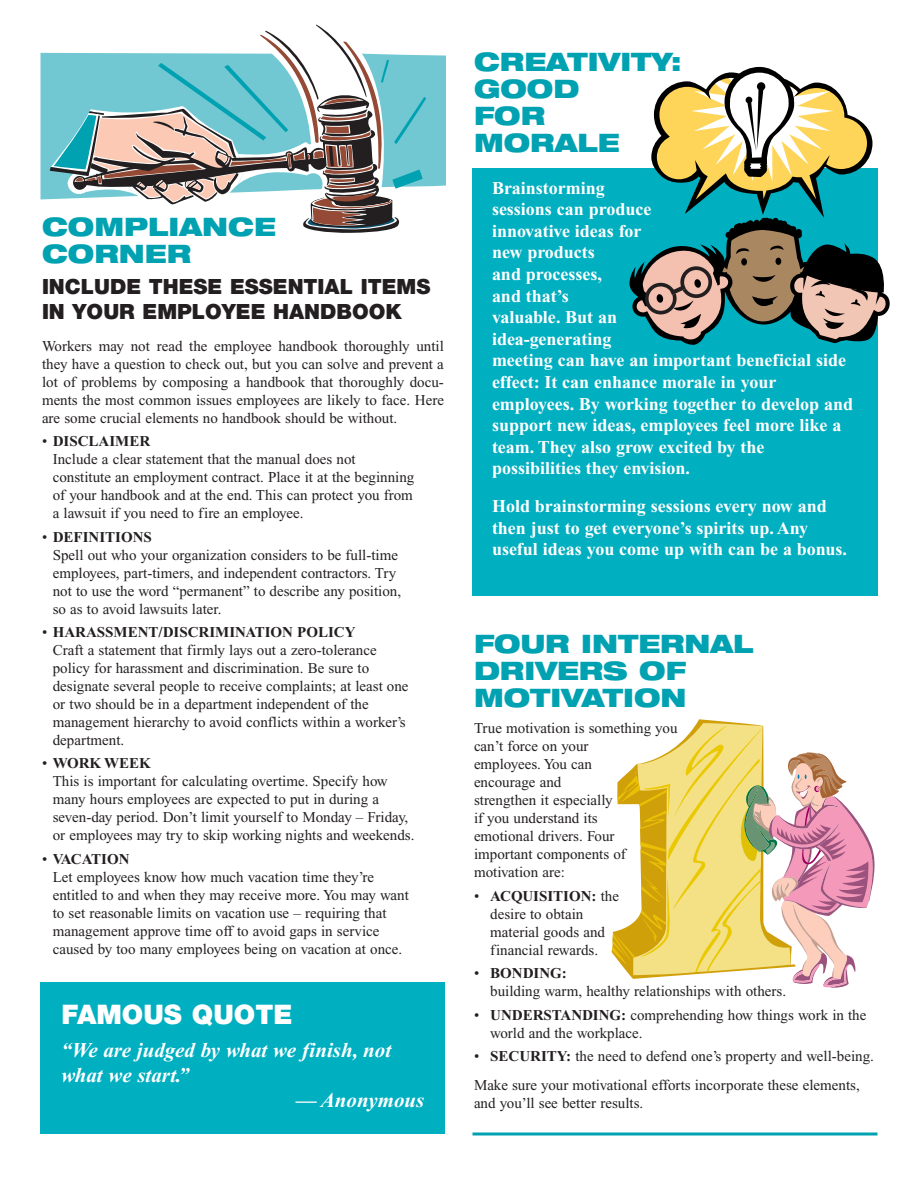
<style>
.page{position:relative;width:918px;height:1188px;background:#fff}
.page>*{position:absolute;margin:0;border:0;box-sizing:border-box;transform-origin:0 0}
.t1{font:900 27px "Helvetica Neue";color:#fff}
.t2{font:900 expanded 25.5px/27px "Helvetica Neue";color:#00a2b2}
.t3{font:italic 700 21px/25.2px "Times New Roman";color:#fff}
.t4{font:900 21px/25.2px "Helvetica Neue";color:#231f20}
.t5{font:700 18px/21.6px "Times New Roman";color:#fff}
.t6{font:15px/18px "Times New Roman";color:#231f20}
.s1{font-weight:700}
</style>
<div class="page">
<div style="left:472px;top:168px;width:406px;height:427px;background:#00afc0"></div>
<svg style="left:40px;top:53px;width:406px;height:146px;background:#7dccd6"></svg>
<svg style="left:50px;top:25px;width:376px;height:208px"></svg>
<div style="left:40px;top:983px;width:406px;height:151px;background:#00afc0"></div>
<svg style="left:629px;top:67px;width:261px;height:278px"></svg>
<svg style="left:612px;top:723px;width:263px;height:265px"></svg>
<svg style="left:472px;top:1132px;width:406px;height:4px;background:#3fb9c5"></svg>
<h2 class="t2" style="left:42px;top:216px;width:235px">COMPLIANCE<br>CORNER</h2>
<h3 class="t4" style="left:42px;top:276px;width:390px">INCLUDE THESE ESSENTIAL ITEMS<br>IN YOUR EMPLOYEE HANDBOOK</h3>
<p class="t6" style="left:42px;top:338px;width:404px;text-align:justify">Workers may not read the employee handbook thoroughly until they have a question to check out, but you can solve and prevent a lot of problems by composing a handbook that thoroughly docu&shy;ments the most common issues employees are likely to face. Here are some crucial elements no handbook should be without.</p>
<p class="t6" style="left:53px;top:434px;width:363px;text-indent:-11px">• <span class="s1">DISCLAIMER<br></span>Include a clear statement that the manual does not constitute an employment contract. Place it at the beginning of your handbook and at the end. This can protect you from a lawsuit if you need to fire an employee.</p>
<p class="t6" style="left:53px;top:529px;width:350px;text-indent:-11px">• <span class="s1">DEFINITIONS<br></span>Spell out who your organization considers to be full-time employees, part-timers, and independent contractors. Try not to use the word “permanent” to describe any position, so as to avoid lawsuits later.</p>
<p class="t6" style="left:53px;top:624px;width:357px;text-indent:-11px">• <span class="s1">HARASSMENT/DISCRIMINATION POLICY<br></span>Craft a statement that firmly lays out a zero-tolerance policy for harassment and discrimination. Be sure to designate several people to receive complaints; at least one or two should be in a department independent of the management hierarchy to avoid conflicts within a worker’s department.</p>
<p class="t6" style="left:53px;top:756px;width:363px;text-indent:-11px">• <span class="s1">WORK WEEK<br></span>This is important for calculating overtime. Specify how many hours employees are expected to put in during a seven-day period. Don’t limit yourself to Monday – Friday, or employees may try to skip working nights and weekends.</p>
<p class="t6" style="left:53px;top:851px;width:358px;text-indent:-11px">• <span class="s1">VACATION<br></span>Let employees know how much vacation time they’re entitled to and when they may receive more. You may want to set reasonable limits on vacation use – requiring that management approve time off to avoid gaps in service caused by too many employees being on vacation at once.</p>
<h1 class="t1" style="left:62px;top:1005px;width:232px">FAMOUS QUOTE</h1>
<h3 class="t3" style="left:62px;top:1039px;width:331px">“We are judged by what we finish, not what we start.”</h3>
<h3 class="t3" style="left:296px;top:1090px;width:130px">— Anonymous</h3>
<h2 class="t2" style="left:474px;top:51px;width:209px">CREATIVITY:<br>GOOD<br>FOR<br>MORALE</h2>
<p class="t5" style="left:492px;top:179px;width:363px">Brainstorming<br>sessions can produce<br>innovative ideas for<br>new products<br>and processes,<br>and that’s<br>valuable. But an<br>idea-generating<br>meeting can have an important beneficial side effect: It can enhance morale in your employees. By working together to develop and support new ideas, employees feel more like a team. They also grow excited by the possibilities they envision.</p>
<p class="t5" style="left:492px;top:497px;width:357px">Hold brainstorming sessions every now and then just to get everyone’s spirits up. Any useful ideas you come up with can be a bonus.</p>
<h2 class="t2" style="left:474px;top:633px;width:281px">FOUR INTERNAL<br>DRIVERS OF<br>MOTIVATION</h2>
<p class="t6" style="left:474px;top:721px;width:205px">True motivation is something you can’t force on your<br>employees. You can<br>encourage and<br>strengthen it especially<br>if you understand its<br>emotional drivers. Four<br>important components of motivation are:</p>
<p class="t6" style="left:490px;top:888px;width:130px;text-indent:-16px">• <span class="s1">ACQUISITION:</span> the desire to obtain material goods and financial rewards.</p>
<p class="t6" style="left:490px;top:966px;width:297px;text-indent:-16px">• <span class="s1">BONDING:<br></span>building warm, healthy relationships with others.</p>
<p class="t6" style="left:490px;top:1007px;width:378px;text-indent:-16px">• <span class="s1">UNDERSTANDING:</span> comprehending how things work in the world and the workplace.</p>
<p class="t6" style="left:474px;top:1043px;width:401px;line-height:28.8px">• <span class="s1">SECURITY:</span> the need to defend one’s property and well-being.<br>Make sure your motivational efforts incorporate these elements,</p>
<p class="t6" style="left:474px;top:1095px;width:171px">and you’ll see better results.</p>
</div>
